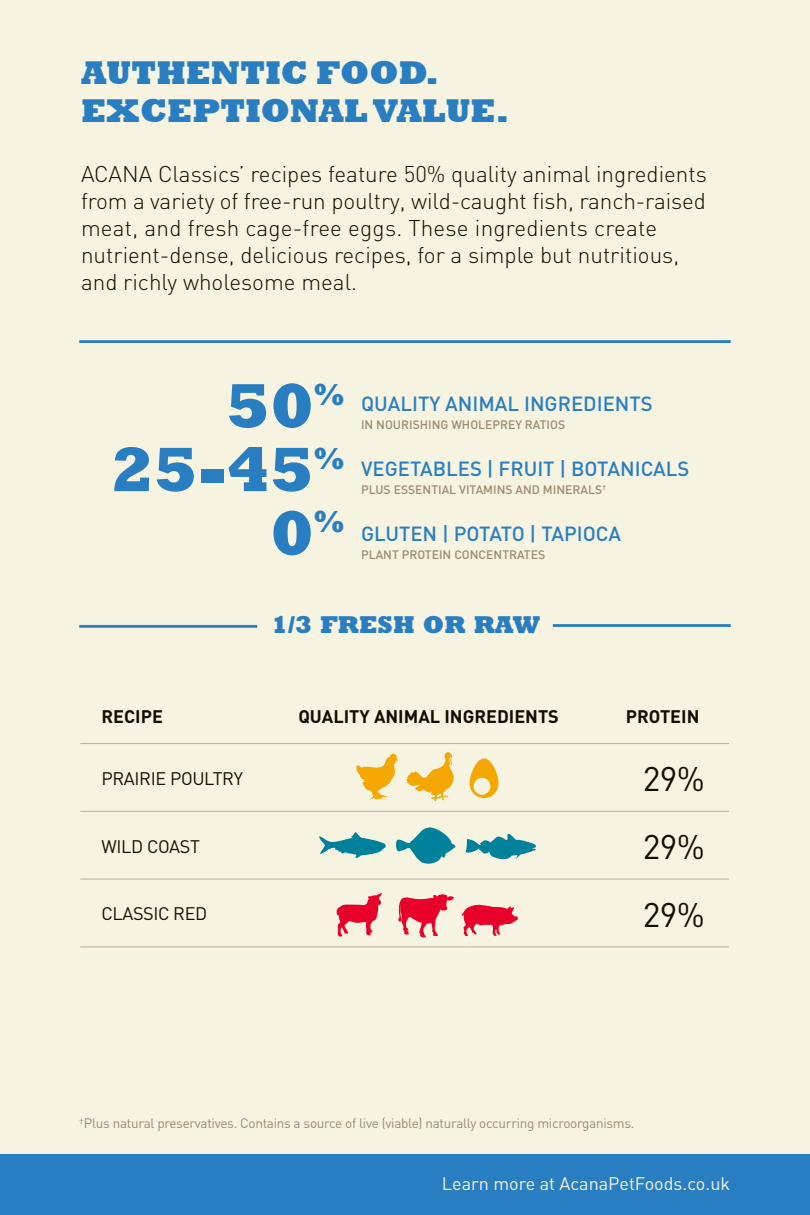
<style>
.page{position:relative;width:810px;height:1215px;background:#f6f3e0}
.page>*{position:absolute;margin:0;border:0;box-sizing:border-box;transform-origin:0 0}
.t1{font:800 63.68px/63.7px "Rockwell Std";color:#297ec2;text-align:right}
.t2{font:800 33.75px/38.2px "Rockwell";color:#297ec2}
.t3{font:33.75px "DIN";color:#130d02}
.t4{font:800 24.75px "Rockwell Std";color:#297ec2}
.t5{font:300 22.5px/27px "DIN";color:#130d02}
.t6{font:500 20.25px "DIN";color:#297ec2}
.t7{font:700 18px "DIN";color:#130d02}
.t8{font:18px "DIN";letter-spacing:-.02em;color:#130d02}
.t9{font:18px "DIN";letter-spacing:-.005em;color:#f6f3e0}
.t10{font:13.5px "DIN";color:#9c8b73}
.t11{font:500 12.15px "DIN";color:#9c8b73}
</style>
<div class="page">
<div style="left:0;top:1154px;width:810px;height:61px;background:#297ec2"></div>
<hr style="left:80px;top:743px;width:171px;height:1px;background:#bbad9a">
<hr style="left:251px;top:743px;width:345px;height:1px;background:#bbad9a">
<hr style="left:80px;top:811px;width:171px;height:1px;background:#bbad9a">
<hr style="left:80px;top:879px;width:171px;height:1px;background:#bbad9a">
<hr style="left:251px;top:811px;width:345px;height:1px;background:#bbad9a">
<hr style="left:251px;top:879px;width:345px;height:1px;background:#bbad9a">
<hr style="left:80px;top:946px;width:171px;height:1px;background:#bbad9a">
<hr style="left:251px;top:946px;width:345px;height:1px;background:#bbad9a">
<hr style="left:596px;top:743px;width:133px;height:1px;background:#bbad9a">
<hr style="left:596px;top:811px;width:133px;height:1px;background:#bbad9a">
<hr style="left:596px;top:879px;width:133px;height:1px;background:#bbad9a">
<hr style="left:596px;top:946px;width:133px;height:1px;background:#bbad9a">
<hr style="left:79px;top:625px;width:178px;height:3px;background:#297ec2">
<hr style="left:553px;top:624px;width:178px;height:3px;background:#297ec2">
<hr style="left:79px;top:340px;width:652px;height:3px;background:#297ec2">
<svg style="left:470px;top:758px;width:29px;height:40px"></svg>
<svg style="left:356px;top:753px;width:42px;height:47px"></svg>
<svg style="left:406px;top:752px;width:48px;height:50px"></svg>
<svg style="left:396px;top:827px;width:60px;height:37px"></svg>
<svg style="left:319px;top:832px;width:67px;height:26px"></svg>
<svg style="left:465px;top:833px;width:71px;height:27px"></svg>
<svg style="left:336px;top:893px;width:46px;height:44px"></svg>
<svg style="left:462px;top:905px;width:56px;height:31px"></svg>
<svg style="left:398px;top:894px;width:56px;height:44px"></svg>
<h2 class="t2" style="left:81px;top:57px;width:430px">AUTHENTIC FOOD.<br>EXCEPTIONAL VALUE.</h2>
<p class="t5" style="left:81px;top:163px;width:627px">ACANA Classics’ recipes feature 50% quality animal ingredients from a variety of free-run poultry, wild-caught fish, ranch-raised meat, and fresh cage-free eggs. These ingredients create nutrient-dense, delicious recipes, for a simple but nutritious, and richly wholesome meal.</p>
<h1 class="t1" style="left:110px;top:380px;width:235px">50<sup>%<br></sup>25-45<sup>%<br></sup>0<sup>%</sup></h1>
<p class="t6" style="left:361px;top:392px;width:293px">QUALITY ANIMAL INGREDIENTS</p>
<p class="t11" style="left:361px;top:418px;width:206px">IN NOURISHING WHOLEPREY RATIOS</p>
<p class="t6" style="left:361px;top:457px;width:330px">VEGETABLES | FRUIT | BOTANICALS</p>
<p class="t11" style="left:361px;top:483px;width:247px">PLUS ESSENTIAL VITAMINS AND MINERALS<sup>†</sup></p>
<p class="t6" style="left:361px;top:522px;width:262px">GLUTEN | POTATO | TAPIOCA</p>
<p class="t11" style="left:361px;top:548px;width:186px">PLANT PROTEIN CONCENTRATES</p>
<p class="t4" style="left:271px;top:615px;width:270px">1/3 FRESH OR RAW</p>
<p class="t7" style="left:101px;top:707px;width:63px">RECIPE</p>
<p class="t7" style="left:298px;top:707px;width:262px">QUALITY ANIMAL INGREDIENTS</p>
<p class="t7" style="left:626px;top:707px;width:75px">PROTEIN</p>
<p class="t8" style="left:102px;top:770px;width:143px">PRAIRIE POULTRY</p>
<h2 class="t3" style="left:643px;top:764px;width:63px">29%</h2>
<p class="t8" style="left:101px;top:838px;width:100px">WILD COAST</p>
<h2 class="t3" style="left:643px;top:832px;width:63px">29%</h2>
<p class="t8" style="left:101px;top:906px;width:107px">CLASSIC RED</p>
<h2 class="t3" style="left:643px;top:900px;width:63px">29%</h2>
<p class="t10" style="left:79px;top:1118px;width:557px"><sup>†</sup>Plus natural preservatives. Contains a source of live (viable) naturally occurring microorganisms.</p>
<p class="t9" style="left:442px;top:1176px;width:290px">Learn more at AcanaPetFoods.co.uk</p>
</div>
